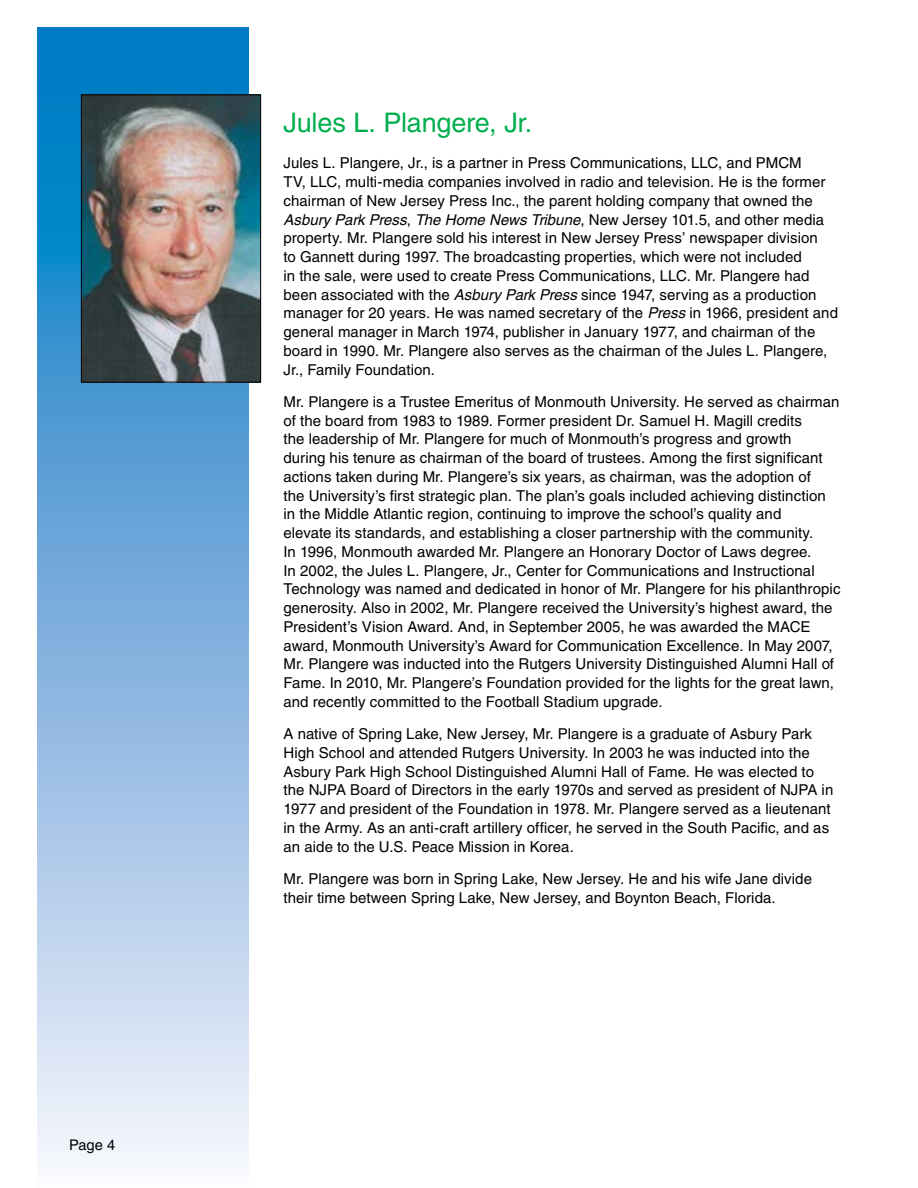
<style>
.page{position:relative;width:918px;height:1188px;background:#fff}
.page>*{position:absolute;margin:0;border:0;box-sizing:border-box;transform-origin:0 0}
.t1{font:27px "Helvetica";letter-spacing:-.005em;color:#00ae4d}
.t2{font:15px/18.8px "Helvetica";letter-spacing:.005em;color:#000}
.t3{font:14.7px "Helvetica";color:#000}
.s1{font-style:italic}
</style>
<div class="page">
<div style="left:38px;top:27px;width:211px;height:1161px;background:linear-gradient(to bottom,#0070bf,#fef1fb)"></div>
<img style="left:83px;top:96px;width:176px;height:284px">
<div style="left:81px;top:94px;width:180px;height:288px;border:1px solid #000"></div>
<p class="t3" style="left:69px;top:1136px;width:48px">Page 4</p>
<h1 class="t1" style="left:284px;top:107px;width:250px">Jules L. Plangere, Jr.</h1>
<p class="t2" style="left:284px;top:154px;width:556px">Jules L. Plangere, Jr., is a partner in Press Communications, LLC, and PMCM<br>TV, LLC, multi-media companies involved in radio and television. He is the former chairman of New Jersey Press Inc., the parent holding company that owned the <span class="s1">Asbury Park Press</span>, <span class="s1">The Home News Tribune</span>, New Jersey 101.5, and other media property. Mr. Plangere sold his interest in New Jersey Press’ newspaper division<br>to Gannett during 1997. The broadcasting properties, which were not included<br>in the sale, were used to create Press Communications, LLC. Mr. Plangere had been associated with the <span class="s1">Asbury Park Press</span> since 1947, serving as a production manager for 20 years. He was named secretary of the <span class="s1">Press</span> in 1966, president and general manager in March 1974, publisher in January 1977, and chairman of the board in 1990. Mr. Plangere also serves as the chairman of the Jules L. Plangere, Jr., Family Foundation.</p>
<p class="t2" style="left:284px;top:392px;width:559px">Mr. Plangere is a Trustee Emeritus of Monmouth U niversity. He served as chairman of the board from 1983 to 1989. Former president Dr. Samuel H. Magill credits<br>the leadership of Mr. Plangere for much of Monmouth’s progress and growth<br>during his tenure as chairman of the board of trustees. Among the first significant actions taken during Mr. Plangere’s six years, as chairman, was the adoption of<br>the University’s first strategic plan. The plan’s goals included achieving distinction in the Middle Atlantic region, continuing to improve the school’s quality and<br>elevate its standards, and establishing a closer partnership with the community.<br>In 1996, Monmouth awarded Mr. Plangere an Honorary Doctor of Laws degree.<br>In 2002, the Jules L. Plangere, Jr., Center for Communications and Instructional Technology was named and dedicated in honor of Mr. Plangere for his philanthropic generosity. Also in 2002, Mr. Plangere received the U niversity’s highest award, the President’s Vision Award. And, in September 2005, he was awarded the MACE award, Monmouth U niversity’s Award for Communication Excellence. In May 2007, Mr. Plangere was inducted into the Rutgers U niversity Distinguished Alumni Hall of Fame. In 2010, Mr. Plangere’s Foundation provided for the lights for the great lawn, and recently committed to the Football Stadium upgrade.</p>
<p class="t2" style="left:284px;top:725px;width:551px">A native of Spring Lake, New Jersey, Mr. Plangere is a graduate of Asbury Park High School and attended Rutgers University. In 2003 he was inducted into the Asbury Park High School Distinguished Alumni Hall of Fame. He was elected to the NJPA Board of Directors in the early 1970s and served as president of NJPA in 1977 and president of the Foundation in 1978. Mr. Plangere served as a lieutenant in the Army. As an anti-craft artillery officer, he served in the South Pacific, and as an aide to the U .S. Peace Mission in Korea.</p>
<p class="t2" style="left:283px;top:869px;width:530px">Mr. Plangere was born in Spring Lake, New Jersey. He and his wife Jane divide their time between Spring Lake, New Jersey, and Boynton Beach, Florida.</p>
</div>
